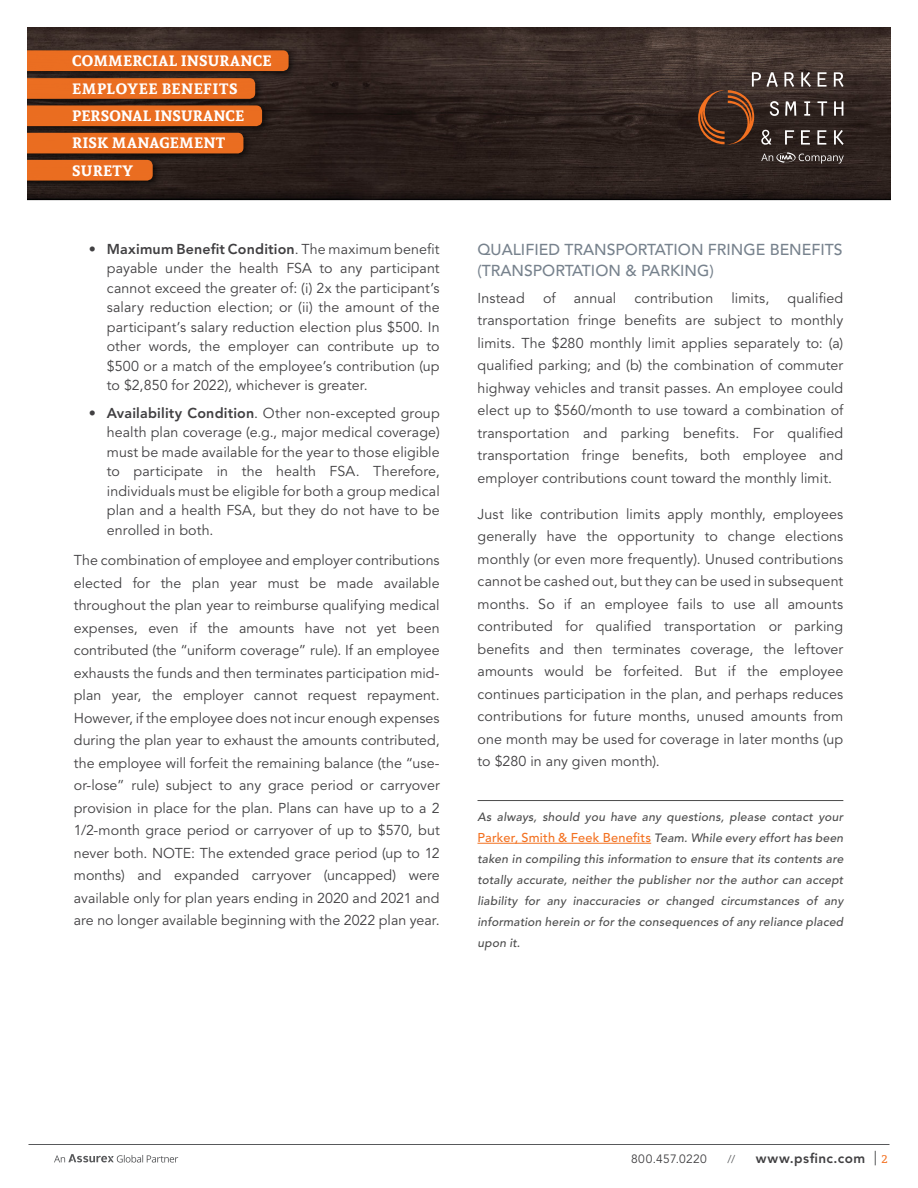
<style>
.page{position:relative;width:918px;height:1188px;background:#fff}
.page>*{position:absolute;margin:0;border:0;box-sizing:border-box;transform-origin:0 0}
.t1{font:500 15.75px/21px "Avenir LT Std";color:#77828d}
.t2{font:700 15px/27.3px "Andada";letter-spacing:.015em;color:#fff}
.t3{font:14.25px/22.5px "Avenir LT Std";letter-spacing:.005em;color:#414042;text-align:justify}
.t4{font:800 13.5px "Avenir LT Std";letter-spacing:.04em;color:#414042}
.t5{font:italic 500 12px/21px "Avenir LT Std";letter-spacing:.02em;color:#4c4c4c;text-align:justify}
.t6{font:12px "Avenir LT Std";letter-spacing:.03em;color:#414042}
.t7{font:12px "Andada";color:#f37121}
.t8{font:11.25px "Avenir LT Std";color:#58595b}
.s1{font-weight:800}
.s2{font-style:normal;font-size:12.75px;color:#f37121}
</style>
<div class="page">
<hr style="left:28px;top:1144px;width:862px;height:1px;background:#58595b">
<svg style="left:54px;top:1154px;width:124px;height:9px"></svg>
<svg style="left:875px;top:1151px;width:1px;height:14px"></svg>
<hr style="left:478px;top:800px;width:365px;height:1px;background:#4c4c4c">
<hr style="left:478px;top:843px;width:173px;height:1px;background:#f37121">
<svg style="left:27px;top:27px;width:864px;height:174px;background:#4e3122"></svg>
<p class="t2" style="left:72px;top:47px;width:201px">COMMERCIAL INSURANCE<br>EMPLOYEE BENEFITS<br>PERSONAL INSURANCE<br>RISK MANAGEMENT<br>SURETY</p>
<p class="t3" style="left:107px;top:240px;width:334px;line-height:19.5px;text-indent:-18px">• <span class="s1">Maximum Benefit Condition</span>. The maximum benefit payable under the health FSA to any participant cannot exceed the greater of: (i) 2x the participant’s salary reduction election; or (ii) the amount of the participant’s salary reduction election plus $500. In other words, the employer can contribute up to $500 or a match of the employee’s contribution (up to $2,850 for 2022), whichever is greater.</p>
<p class="t3" style="left:107px;top:404px;width:334px;line-height:19.5px;text-indent:-18px">• <span class="s1">Availability Condition</span>. Other non-excepted group health plan coverage (e.g., major medical coverage) must be made available for the year to those eligible to participate in the health FSA. Therefore, individuals must be eligible for both a group medical plan and a health FSA, but they do not have to be enrolled in both.</p>
<p class="t3" style="left:74px;top:550px;width:367px">The combination of employee and employer contributions elected for the plan year must be made available throughout the plan year to reimburse qualifying medical expenses, even if the amounts have not yet been contributed (the “uniform coverage” rule). If an employee exhausts the funds and then terminates participation mid&shy;plan year, the employer cannot request repayment.<br>However, if the employee does not incur enough expenses during the plan year to exhaust the amounts contributed, the employee will forfeit the remaining balance (the “use&shy;or-lose” rule) subject to any grace period or carryover provision in place for the plan. Plans can have up to a 2<br>1/2-month grace period or carryover of up to $570, but never both. NOTE: The extended grace period (up to 12 months) and expanded carryover (uncapped) were available only for plan years ending in 2020 and 2021 and are no longer available beginning with the 2022 plan year.</p>
<p class="t1" style="left:478px;top:239px;width:367px">QUALIFIED TRANSPORTATION FRINGE BENEFITS (TRANSPORTATION &amp; PARKING)</p>
<p class="t3" style="left:478px;top:287px;width:49px">Instead</p>
<p class="t3" style="left:543px;top:287px;width:14px">of</p>
<p class="t3" style="left:574px;top:287px;width:44px">annual</p>
<p class="t3" style="left:635px;top:287px;width:80px">contribution</p>
<p class="t3" style="left:732px;top:287px;width:39px">limits,</p>
<p class="t3" style="left:478px;top:287px;width:367px;text-indent:310px">qualified transportation fringe benefits are subject to monthly limits. The $280 monthly limit applies separately to: (a) qualified parking; and (b) the combination of commuter highway vehicles and transit passes. An employee could elect up to $560/month to use toward a combination of transportation and parking benefits. For qualified transportation fringe benefits, both employee and employer contributions count toward the monthly limit.</p>
<p class="t3" style="left:478px;top:503px;width:367px">Just like contribution limits apply monthly, employees generally have the opportunity to change elections monthly (or even more frequently). Unused contributions cannot be cashed out, but they can be used in subsequent months. So if an employee fails to use all amounts contributed for qualified transportation or parking benefits and then terminates coverage, the leftover amounts would be forfeited. But if the employee continues participation in the plan, and perhaps reduces contributions for future months, unused amounts from one month may be used for coverage in later months (up to $280 in any given month).</p>
<p class="t5" style="left:478px;top:807px;width:367px">As always, should you have any questions, please contact your <span class="s2">Parker, Smith &amp; Feek Benefits</span> Team. While every effort has been taken in compiling this information to ensure that its contents are totally accurate, neither the publisher nor the author can accept liability for any inaccuracies or changed circumstances of any information herein or for the consequences of any reliance placed upon it.</p>
<p class="t6" style="left:631px;top:1152px;width:77px">800.457.0220</p>
<p class="t8" style="left:727px;top:1152px;width:9px">//</p>
<p class="t4" style="left:756px;top:1150px;width:111px">www.psfinc.com</p>
<p class="t7" style="left:881px;top:1151px;width:8px">2</p>
</div>
